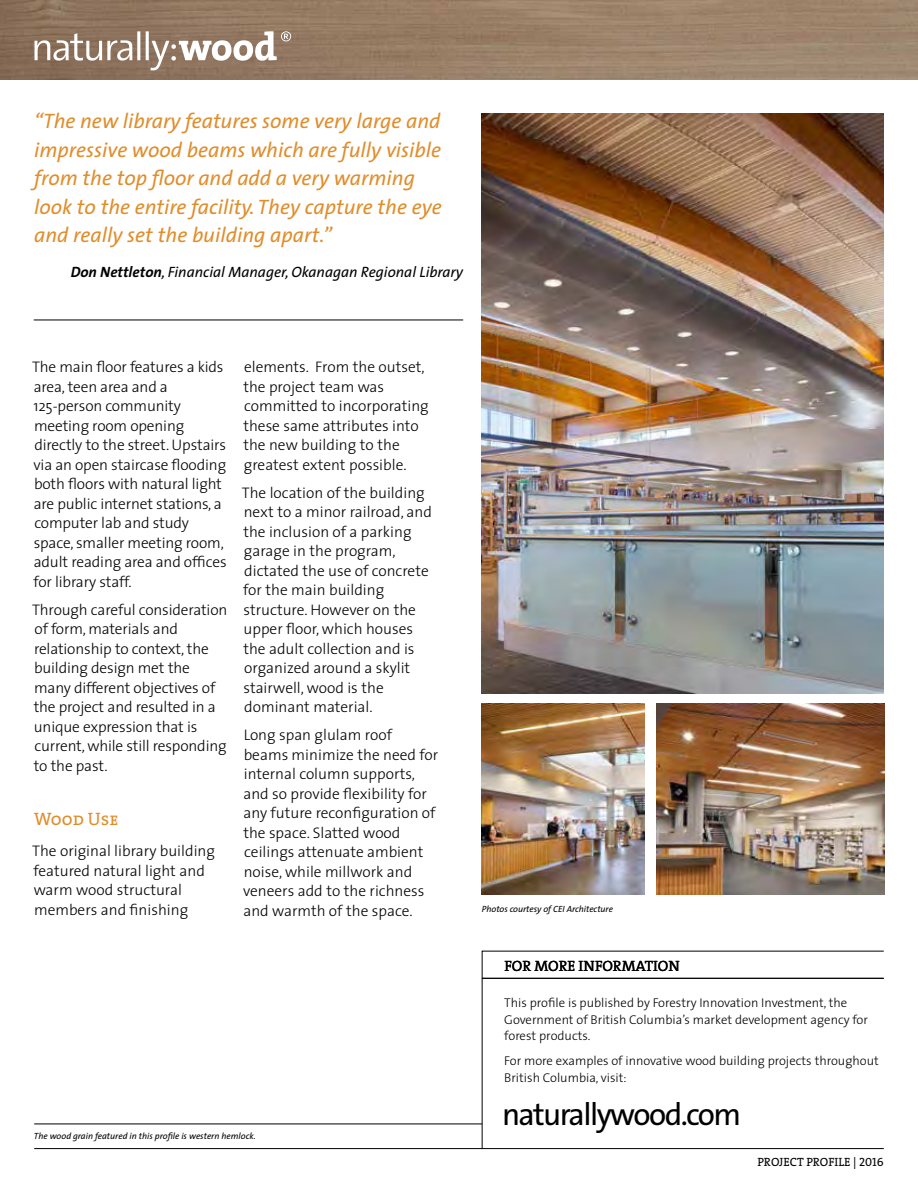
<style>
.page{position:relative;width:918px;height:1188px;background:#fff}
.page>*{position:absolute;margin:0;border:0;box-sizing:border-box;transform-origin:0 0}
.t1{font:31.5px "The Sans";letter-spacing:-.05em;color:#000}
.t2{font:italic 21px/28.5px "The Sans";color:#e08d2b}
.t3{font:18px "The Serif Caps";color:#e08d2b}
.t4{font:300 15.3px/19.5px "The Sans";color:#000}
.t5{font:italic 15px "The Sans";color:#000}
.t6{font:15px "The Serif Caps";letter-spacing:-.005em;color:#000}
.t7{font:300 12.75px/16.5px "The Sans";color:#000}
.t8{font:12px "The Serif Caps";color:#000}
.t9{font:italic 9px "The Sans";color:#000}
.s1{font-weight:700}
</style>
<div class="page">
<img style="left:0;top:0;width:918px;height:79px">
<img style="left:482px;top:113px;width:402px;height:580px">
<hr style="left:34px;top:320px;width:429px;height:1px;background:#000">
<img style="left:657px;top:704px;width:228px;height:191px">
<img style="left:482px;top:704px;width:162px;height:191px">
<svg style="left:34px;top:31px;width:257px;height:39px"></svg>
<svg style="left:482px;top:951px;width:402px;height:197px"></svg>
<hr style="left:482px;top:978px;width:402px;height:1px;background:#000">
<hr style="left:34px;top:1148px;width:850px;height:1px;background:#000">
<hr style="left:34px;top:1124px;width:448px;height:1px;background:#000">
<h2 class="t2" style="left:34px;top:106px;width:409px">“The new library features some very large and impressive wood beams which are fully visible from the top floor and add a very warming look to the entire facility. They capture the eye and really set the building apart.”</h2>
<p class="t5" style="left:71px;top:260px;width:394px"><span class="s1">Don Nettleton</span>, Financial Manager, Okanagan Regional Library</p>
<p class="t4" style="left:32px;top:357px;width:196px">The main floor features a kids area, teen area and a<br>125-person community meeting room opening directly to the street. Upstairs via an open staircase flooding both floors with natural light are public internet stations, a computer lab and study space, smaller meeting room, adult reading area and offices for library staff.</p>
<p class="t4" style="left:32px;top:599px;width:197px">Through careful consideration of form, materials and relationship to context, the building design met the many different objectives of the project and resulted in a unique expression that is current, while still responding to the past.</p>
<p class="t3" style="left:34px;top:804px;width:86px">Wood Use</p>
<p class="t4" style="left:32px;top:841px;width:185px">The original library building featured natural light and warm wood structural members and finishing</p>
<p class="t4" style="left:243px;top:357px;width:187px">elements. From the outset, the project team was committed to incorporating these same attributes into the new building to the greatest extent possible.</p>
<p class="t4" style="left:242px;top:482px;width:192px">The location of the building next to a minor railroad, and the inclusion of a parking garage in the program, dictated the use of concrete for the main building structure. However on the upper floor, which houses the adult collection and is organized around a skylit stairwell, wood is the dominant material.</p>
<p class="t4" style="left:243px;top:725px;width:197px">Long span glulam roof beams minimize the need for internal column supports, and so provide flexibility for any future reconfiguration of the space. Slatted wood ceilings attenuate ambient noise, while millwork and veneers add to the richness and warmth of the space.</p>
<p class="t9" style="left:34px;top:1129px;width:223px">The wood grain featured in this profile is western hemlock.</p>
<p class="t9" style="left:482px;top:902px;width:133px">Photos courtesy of CEI Architecture</p>
<p class="t6" style="left:505px;top:954px;width:177px">FOR MORE INFORMATION</p>
<p class="t7" style="left:504px;top:994px;width:365px">This profile is published by Forestry Innovation Investment, the<br>Government of British Columbia’s market development agency for forest products.</p>
<p class="t7" style="left:504px;top:1052px;width:376px">For more examples of innovative wood building projects throughout<br>British Columbia, visit:</p>
<h1 class="t1" style="left:502px;top:1088px;width:241px">naturallywood.com</h1>
<p class="t8" style="left:758px;top:1152px;width:128px">PROJECT PROFILE | 2016</p>
</div>
